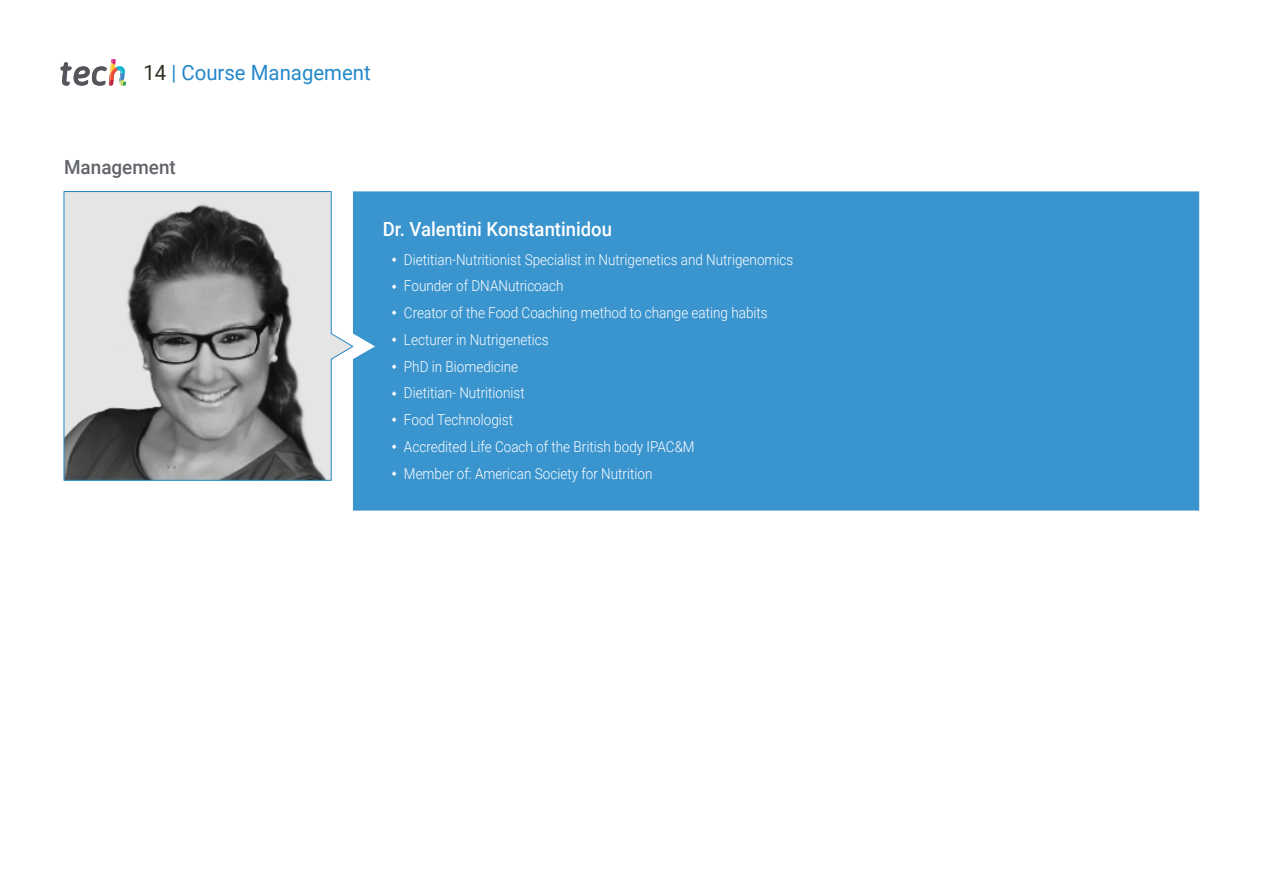
<style>
.page{position:relative;width:1263px;height:893px;background:#fff}
.page>*{position:absolute;margin:0;border:0;box-sizing:border-box;transform-origin:0 0}
.t1{font:21px "Roboto";color:#2488c9}
.t2{font:500 19.5px "Roboto";color:#fff;scale:.95 1}
.t3{font:500 19.5px "Roboto";color:#61646a}
.t4{font:300 15px/26.7px "Roboto";color:#fff;scale:.9 1}
.s1{color:#312e20}
</style>
<div class="page">
<div style="left:353px;top:191px;width:846px;height:320px;background:#3a94ce"></div>
<svg style="left:64px;top:191px;width:289px;height:290px"></svg>
<hr style="left:1262px;top:0;width:1px;height:893px;background:#d6d7d6">
<svg style="left:61px;top:59px;width:65px;height:27px"></svg>
<svg style="left:392px;top:257px;width:5px;height:5px"></svg>
<svg style="left:392px;top:284px;width:5px;height:5px"></svg>
<svg style="left:392px;top:310px;width:5px;height:5px"></svg>
<svg style="left:392px;top:337px;width:5px;height:5px"></svg>
<svg style="left:392px;top:364px;width:5px;height:5px"></svg>
<svg style="left:392px;top:391px;width:5px;height:5px"></svg>
<svg style="left:392px;top:417px;width:5px;height:5px"></svg>
<svg style="left:392px;top:444px;width:5px;height:5px"></svg>
<svg style="left:392px;top:471px;width:5px;height:5px"></svg>
<h1 class="t1" style="left:144px;top:57px;width:229px"><span class="s1">14</span> | Course Management</h1>
<h2 class="t3" style="left:64px;top:154px;width:113px">Management</h2>
<h2 class="t2" style="left:383px;top:215px;width:243px">Dr. Valentini Konstantinidou</h2>
<p class="t4" style="left:404px;top:245px;width:434px">Dietitian-Nutritionist Specialist in Nutrigenetics and Nutrigenomics Founder of DNANutricoach<br>Creator of the Food Coaching method to change eating habits Lecturer in Nutrigenetics<br>PhD in Biomedicine<br>Dietitian- Nutritionist<br>Food Technologist<br>Accredited Life Coach of the British body IPAC&amp;M<br>Member of: American Society for Nutrition</p>
</div>
